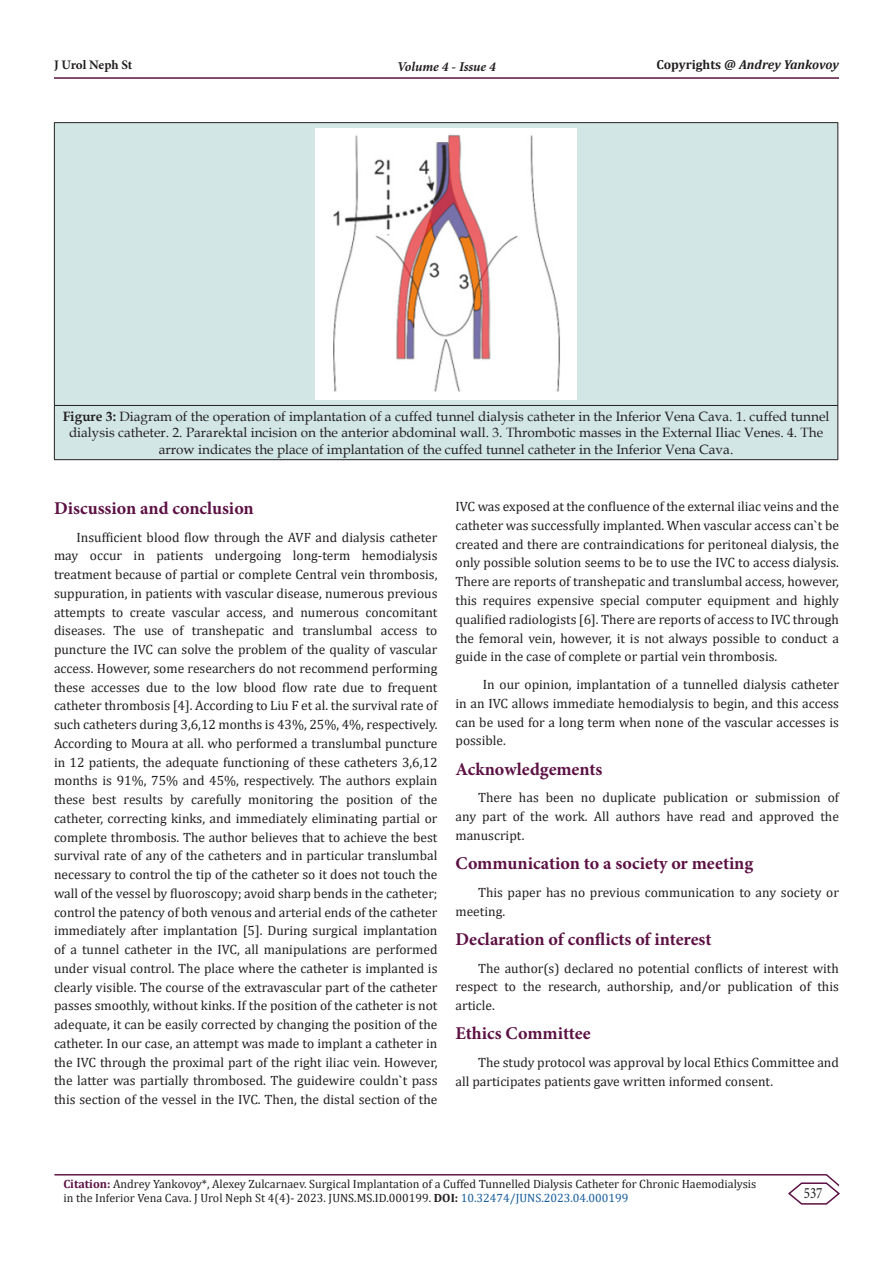
<style>
.page{position:relative;width:893px;height:1263px;background:#fff}
.page>*{position:absolute;margin:0;border:0;box-sizing:border-box;transform-origin:0 0}
.t1{font:700 18px "Minion Pro";color:#5c1043}
.t2{font:15.75px "Minion Pro";color:#231f20;scale:.83 1}
.t3{font:13.5px/18.8px "Cambria";color:#231f20;text-align:justify}
.t4{font:13.5px/16.2px "Book Antiqua";color:#231f20;text-align:center}
.t5{font:italic 700 13.5px "Minion Pro";letter-spacing:-.005em;color:#231f20}
.t6{font:italic 700 13.05px "Cambria";letter-spacing:-.005em;color:#231f20}
.t7{font:700 13.05px "Minion Pro";letter-spacing:-.01em;color:#231f20}
.t8{font:12px/14.4px "Cambria";color:#231f20}
.s1{font-style:normal}
.s2{font-weight:700}
.s3{font-weight:700;color:#5c1043}
.s4{color:#175d9e}
</style>
<div class="page">
<hr style="left:54px;top:1174px;width:773px;height:1px;background:#5c1043">
<hr style="left:54px;top:77px;width:785px;height:2px;background:#5c1043">
<svg style="left:787px;top:1174px;width:53px;height:31px"></svg>
<div style="left:55px;top:123px;width:782px;height:336px;background:#d2e6e6"></div>
<hr style="left:54px;top:122px;width:784px;height:1px;background:#231f20">
<hr style="left:54px;top:123px;width:1px;height:282px;background:#231f20">
<hr style="left:837px;top:123px;width:1px;height:282px;background:#231f20">
<hr style="left:54px;top:405px;width:784px;height:1px;background:#231f20">
<hr style="left:54px;top:406px;width:1px;height:53px;background:#231f20">
<hr style="left:837px;top:406px;width:1px;height:53px;background:#231f20">
<hr style="left:54px;top:459px;width:784px;height:1px;background:#231f20">
<img style="left:316px;top:129px;width:261px;height:270px">
<p class="t7" style="left:54px;top:55px;width:80px">J Urol Neph St</p>
<p class="t5" style="left:397px;top:57px;width:100px">Volume 4 - Issue 4</p>
<p class="t6" style="left:656px;top:55px;width:184px"><span class="s1">Copyrights @</span> Andrey Yankovoy</p>
<p class="t4" style="left:63px;top:408px;width:768px"><span class="s2">Figure 3:</span> Diagram of the operation of implantation of a cuffed tunnel dialysis catheter in the Inferior Vena Cava. 1. cuffed tunnel dialysis catheter. 2. Pararektal incision on the anterior abdominal wall. 3. Thrombotic masses in the External Iliac Venes. 4. The arrow indicates the place of implantation of the cuffed tunnel catheter in the Inferior Vena Cava.</p>
<p class="t1" style="left:54px;top:495px;width:201px">Discussion and conclusion</p>
<p class="t3" style="left:54px;top:527px;width:385px;text-indent:22px">Insufficient blood flow through the AVF and dialysis catheter may occur in patients undergoing long-term hemodialysis treatment because of partial or complete Central vein thrombosis, suppuration, in patients with vascular disease, numerous previous attempts to create vascular access, and numerous concomitant diseases. The use of transhepatic and translumbal access to puncture the IVC can solve the problem of the quality of vascular access. However, some researchers do not recommend performing these accesses due to the low blood flow rate due to frequent catheter thrombosis [4]. According to Liu F et al. the survival rate of such catheters during 3,6,12 months is 43%, 25%, 4%, respectively.<br>According to Moura at all. who performed a translumbal puncture in 12 patients, the adequate functioning of these catheters 3,6,12 months is 91%, 75% and 45%, respectively. The authors explain these best results by carefully monitoring the position of the catheter, correcting kinks, and immediately eliminating partial or complete thrombosis. The author believes that to achieve the best survival rate of any of the catheters and in particular translumbal necessary to control the tip of the catheter so it does not touch the wall of the vessel by fluoroscopy; avoid sharp bends in the catheter; control the patency of both venous and arterial ends of the catheter immediately after implantation [5]. During surgical implantation of a tunnel catheter in the IVC, all manipulations are performed under visual control. The place where the catheter is implanted is clearly visible. The course of the extravascular part of the catheter passes smoothly, without kinks. If the position of the catheter is not adequate, it can be easily corrected by changing the position of the catheter. In our case, an attempt was made to implant a catheter in the IVC through the proximal part of the right iliac vein. However, the latter was partially thrombosed. The guidewire couldn`t pass this section of the vessel in the IVC. Then, the distal section of the</p>
<p class="t3" style="left:455px;top:497px;width:385px">IVC was exposed at the confluence of the external iliac veins and the catheter was successfully implanted. When vascular access can`t be created and there are contraindications for peritoneal dialysis, the only possible solution seems to be to use the IVC to access dialysis.<br>There are reports of transhepatic and translumbal access, however, this requires expensive special computer equipment and highly qualified radiologists [6]. There are reports of access to IVC through the femoral vein, however, it is not always possible to conduct a guide in the case of complete or partial vein thrombosis.</p>
<p class="t3" style="left:455px;top:675px;width:385px;text-indent:27px">In our opinion, implantation of a tunnelled dialysis catheter in an IVC allows immediate hemodialysis to begin, and this access can be used for a long term when none of the vascular accesses is possible.</p>
<p class="t1" style="left:455px;top:756px;width:148px">Acknowledgements</p>
<p class="t3" style="left:455px;top:788px;width:385px;text-indent:22px">There has been no duplicate publication or submission of any part of the work. All authors have read and approved the manuscript.</p>
<p class="t1" style="left:455px;top:850px;width:299px">Communication to a society or meeting</p>
<p class="t3" style="left:455px;top:883px;width:385px;text-indent:22px">This paper has no previous communication to any society or meeting.</p>
<p class="t1" style="left:455px;top:926px;width:257px">Declaration of conflicts of interest</p>
<p class="t3" style="left:455px;top:958px;width:385px;text-indent:22px">The author(s) declared no potential conflicts of interest with respect to the research, authorship, and/or publication of this article.</p>
<p class="t1" style="left:455px;top:1021px;width:137px">Ethics Committee</p>
<p class="t3" style="left:455px;top:1053px;width:385px;text-indent:22px">The study protocol was approval by local Ethics Committee and all participates patients gave written informed consent.</p>
<p class="t8" style="left:63px;top:1176px;width:694px"><span class="s3">Citation:</span> Andrey Yankovoy*, Alexey Zulcarnaev. Surgical Implantation of a Cuffed Tunnelled Dialysis Catheter for Chronic Haemodialysis in the Inferior Vena Cava. J Urol Neph St 4(4)- 2023. JUNS.MS.ID.000199. <span class="s2">DOI:</span> <span class="s4">10.32474/JUNS.2023.04.000199</span></p>
<p class="t2" style="left:804px;top:1183px;width:24px">537</p>
</div>
